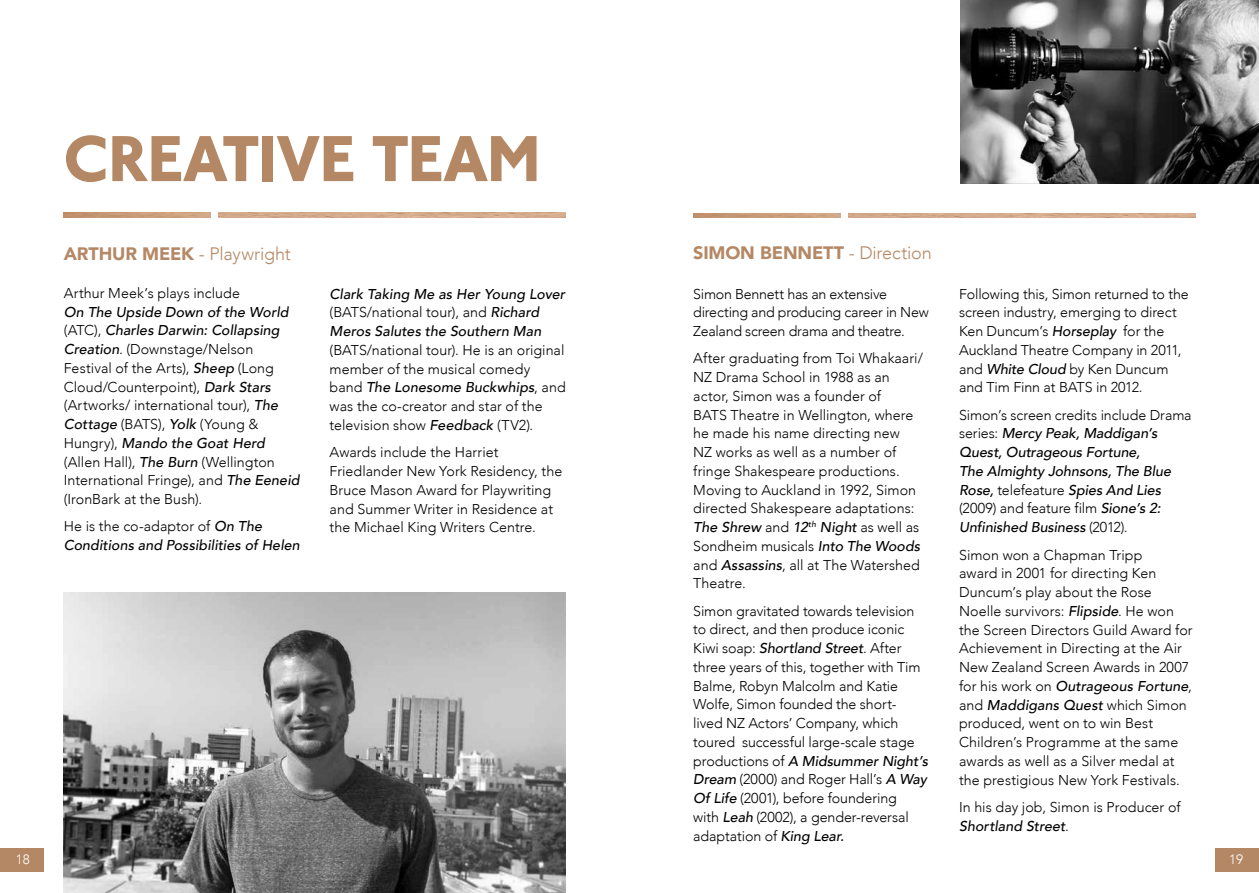
<style>
.page{position:relative;width:1259px;height:893px;background:#fff}
.page>*{position:absolute;margin:0;border:0;box-sizing:border-box;transform-origin:0 0}
.t1{font:67.5px "NJ Bold Normal";letter-spacing:-.01em;color:#b58865}
.t2{font:300 18px "Avenir";letter-spacing:-.01em;color:#b58865}
.t3{font:900 18px "Avenir";letter-spacing:-.01em;color:#b58865}
.t4{font:300 14.25px/18.8px "Avenir";color:#000}
.t5{font:italic 500 14.25px/18.8px "Avenir";color:#000}
.t6{font:300 13.5px "Avenir";color:#fff}
.s1{font-weight:900}
.s2{font-weight:500;font-style:italic}
.s3{font-style:italic}
.s4{font-weight:300;font-style:normal}
</style>
<div class="page">
<div style="left:1215px;top:848px;width:44px;height:24px;background:#b58865"></div>
<div style="left:0;top:848px;width:44px;height:24px;background:#b58865"></div>
<img style="left:64px;top:592px;width:501px;height:301px">
<img style="left:64px;top:213px;width:502px;height:4px">
<div style="left:211px;top:211px;width:7px;height:8px;background:#fff"></div>
<img style="left:960px;top:0;width:299px;height:184px">
<img style="left:693px;top:213px;width:502px;height:4px">
<div style="left:840px;top:211px;width:7px;height:8px;background:#fff"></div>
<h1 class="t1" style="left:64px;top:109px;width:478px">CREATIVE TEAM</h1>
<p class="t3" style="left:64px;top:239px;width:14px">ARTHUR</p>
<p class="t3" style="left:142px;top:239px;width:14px">MEE</p>
<p class="t2" style="left:181px;top:243px;width:111px"><span class="s1">K</span> - Playwright</p>
<p class="t4" style="left:64px;top:283px;width:178px">Arthur Meek’s plays include</p>
<p class="t4" style="left:64px;top:302px;width:237px"><span class="s2">On The Upside Down of the World </span>(ATC), <span class="s2">Charles Darwin: Collapsing<br>Creation</span><span class="s3">.</span> (Downstage/Nelson<br>Festival of the Arts), <span class="s2">Sheep</span> (Long<br>Cloud/Counterpoint), <span class="s2">Dark Stars </span>(Artworks/ international tour), <span class="s2">The<br>Cottage</span> (BATS), <span class="s2">Yolk</span> (Young &amp;<br>Hungry), <span class="s2">Mando the Goat Herd </span>(Allen Hall), <span class="s2">The Burn</span> (Wellington<br>International Fringe), and <span class="s2">The Eeneid </span>(IronBark at the Bush).</p>
<p class="t5" style="left:64px;top:517px;width:237px"><span class="s4">He is the co-adaptor of</span> On The<br>Conditions and Possibilities of Helen</p>
<p class="t5" style="left:330px;top:285px;width:237px">Clark Taking Me as Her Young Lover <span class="s4">(BATS/national tour), and</span> Richard<br>Meros Salutes the Southern Man</p>
<p class="t4" style="left:330px;top:341px;width:237px">(BATS/national tour). He is an original member of the musical comedy band <span class="s2">The Lonesome Buckwhips</span>, and was the co-creator and star of the television show <span class="s2">Feedback</span> (TV2).</p>
<p class="t4" style="left:330px;top:443px;width:234px">Awards include the Harriet<br>Friedlander New York Residency, the<br>Bruce Mason Award for Playwriting and Summer Writer in Residence at the Michael King Writers Centre.</p>
<p class="t3" style="left:693px;top:238px;width:80px">SIMON BENNETT</p>
<p class="t2" style="left:848px;top:243px;width:85px">- Direction</p>
<p class="t4" style="left:693px;top:284px;width:237px">Simon Bennett has an extensive directing and producing career in New<br>Zealand screen drama and theatre.</p>
<p class="t4" style="left:693px;top:349px;width:231px">After graduating from Toi Whakaari/<br>NZ Drama School in 1988 as an actor, Simon was a founder of<br>BATS Theatre in Wellington, where he made his name directing new<br>NZ works as well as a number of fringe Shakespeare productions.<br>Moving to Auckland in 1992, Simon directed Shakespeare adaptations:<br><span class="s2">The Shrew</span> and <span class="s2">12</span><sup>th</sup> <span class="s2">Night</span> as well as<br>Sondheim musicals <span class="s2">Into The Woods </span>and <span class="s2">Assassins</span>, all at The Watershed<br>Theatre.</p>
<p class="t4" style="left:693px;top:601px;width:236px">Simon gravitated towards television to direct, and then produce iconic Kiwi soap: <span class="s2">Shortland Street</span>. After three years of this, together with Tim Balme, Robyn Malcolm and Katie Wolfe, Simon founded the short&shy;lived NZ Actors’ Company, which toured successful large-scale stage productions of <span class="s2">A Midsummer Night’s Dream</span> (2000) and Roger Hall’s <span class="s2">A Way Of Life</span> (2001), before foundering<br>with <span class="s2">Leah</span> (2002), a gender-reversal adaptation of <span class="s2">King Lear.</span></p>
<p class="t4" style="left:959px;top:284px;width:231px">Following this, Simon returned to the screen industry, emerging to direct<br>Ken Duncum’s <span class="s2">Horseplay</span> for the<br>Auckland Theatre Company in 2011, and <span class="s2">White Cloud</span> by Ken Duncum and Tim Finn at BATS in 2012.</p>
<p class="t5" style="left:959px;top:406px;width:234px"><span class="s4">Simon’s screen credits include Drama series:</span> Mercy Peak, Maddigan’s<br>Quest, Outrageous Fortune,<br>The Almighty Johnsons, The Blue<br>Rose, <span class="s4">telefeature</span> Spies And Lies <span class="s4">(2009) and feature film</span> Sione’s 2:<br>Unfinished Business <span class="s4">(2012).</span></p>
<p class="t4" style="left:959px;top:545px;width:235px">Simon won a Chapman Tripp<br>award in 2001 for directing Ken<br>Duncum’s play about the Rose<br>Noelle survivors: <span class="s2">Flipside</span>. He won the Screen Directors Guild Award for<br>Achievement in Directing at the Air<br>New Zealand Screen Awards in 2007 for his work on <span class="s2">Outrageous Fortune</span>, and <span class="s2">Maddigans Quest</span> which Simon produced, went on to win Best<br>Children’s Programme at the same awards as well as a Silver medal at the prestigious New York Festivals.</p>
<p class="t4" style="left:959px;top:797px;width:223px">In his day job, Simon is Producer of<br><span class="s2">Shortland Street</span>.</p>
<p class="t6" style="left:16px;top:851px;width:16px">18</p>
<p class="t6" style="left:1229px;top:851px;width:16px">19</p>
</div>
